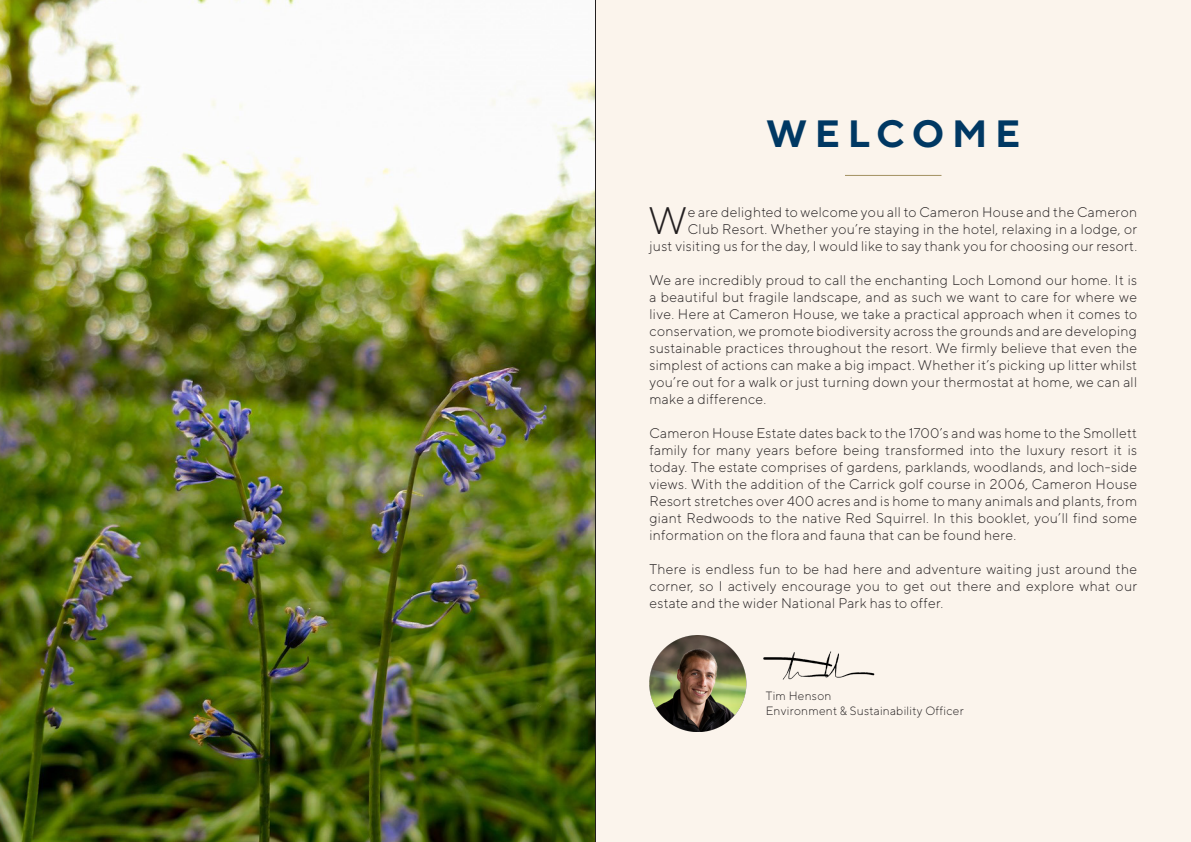
<style>
.page{position:relative;width:1191px;height:842px;background:#fff}
.page>*{position:absolute;margin:0;border:0;box-sizing:border-box;transform-origin:0 0}
.t1{font:300 38.3px "TT Norms";color:#231f20}
.t2{font:700 38px "TT Norms";letter-spacing:.2em;color:#003863}
.t3{font:300 14px/17px "TT Norms";letter-spacing:.02em;color:#231f20;text-align:justify}
.t4{font:300 12px "TT Norms";letter-spacing:.02em;color:#231f20}
</style>
<div class="page">
<div style="left:578px;top:0;width:613px;height:842px;background:#fbf4ec"></div>
<img style="left:0;top:0;width:595px;height:842px">
<img style="left:763px;top:651px;width:112px;height:29px">
<img style="left:649px;top:635px;width:97px;height:96px">
<hr style="left:845px;top:175px;width:96px;height:1px;background:#a29161">
<hr style="left:595px;top:0;width:1px;height:842px;background:#231f20">
<p class="t2" style="left:766px;top:110px;width:256px">WELCOME</p>
<p class="t3" style="left:649px;top:203px;width:489px;text-align:right">e are delighted to welcome you all to Cameron House and the Cameron<br>Club Resort. Whether you’re staying in the hotel, relaxing in a lodge, or<br>just visiting us for the day, I would like to say thank you for choosing our resort.</p>
<p class="t3" style="left:649px;top:271px;width:489px">We are incredibly proud to call the enchanting Loch Lomond our home. It is a beautiful but fragile landscape, and as such we want to care for where we live. Here at Cameron House, we take a practical approach when it comes to conservation, we promote biodiversity across the grounds and are developing sustainable practices throughout the resort. We firmly believe that even the simplest of actions can make a big impact. Whether it’s picking up litter whilst you’re out for a walk or just turning down your thermostat at home, we can all make a difference.</p>
<p class="t3" style="left:649px;top:424px;width:489px">Cameron House Estate dates back to the 1700’s and was home to the Smollett family for many years before being transformed into the luxury resort it is today. The estate comprises of gardens, parklands, woodlands, and loch-side views. With the addition of the Carrick golf course in 2006, Cameron House Resort stretches over 400 acres and is home to many animals and plants, from giant Redwoods to the native Red Squirrel. In this booklet, you’ll find some information on the flora and fauna that can be found here.</p>
<p class="t3" style="left:649px;top:560px;width:489px">There is endless fun to be had here and adventure waiting just around the corner, so I actively encourage you to get out there and explore what our estate and the wider National Park has to offer.</p>
<p class="t1" style="left:648px;top:197px;width:40px">W</p>
<p class="t4" style="left:766px;top:689px;width:67px">Tim Henson</p>
<p class="t4" style="left:766px;top:704px;width:199px">Environment &amp; Sustainability Officer</p>
</div>
